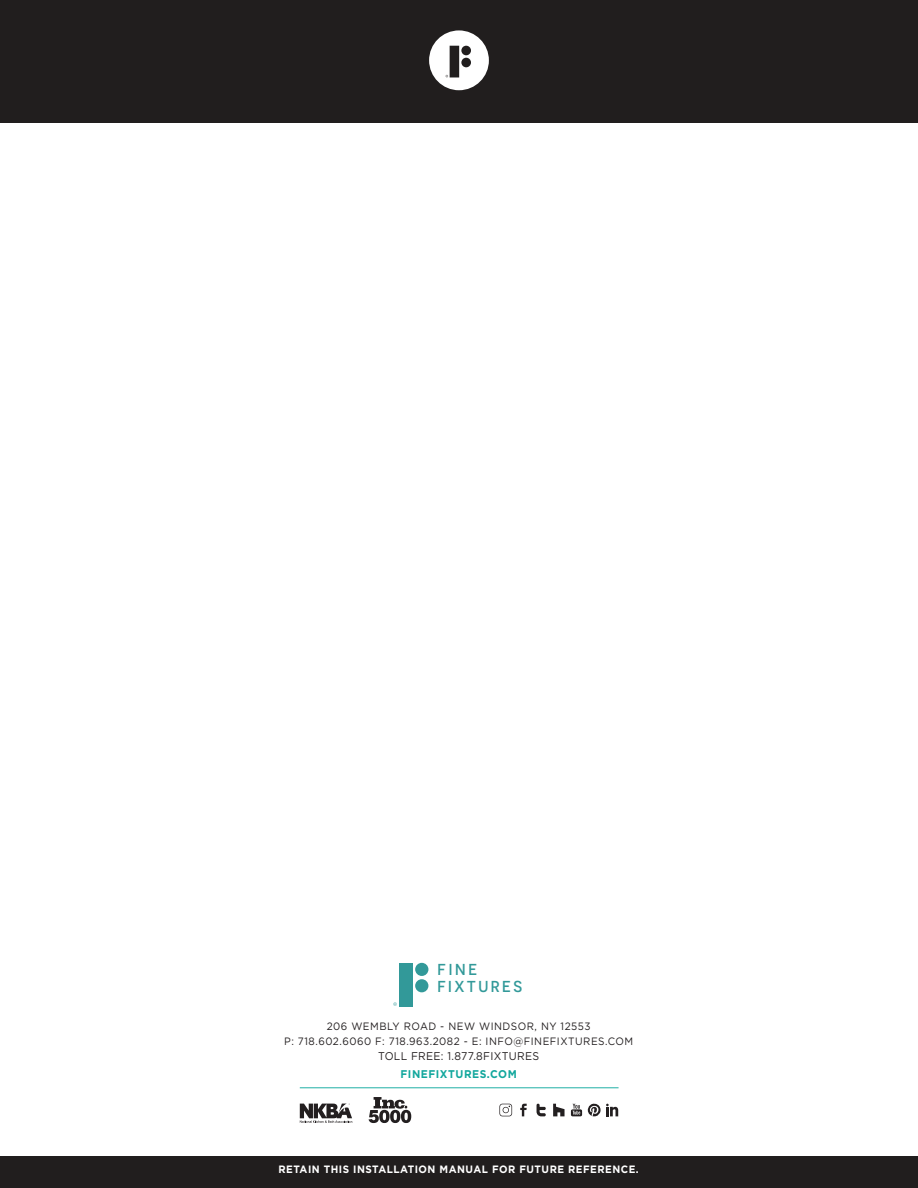
<style>
.page{position:relative;width:918px;height:1188px;background:#fff}
.page>*{position:absolute;margin:0;border:0;box-sizing:border-box;transform-origin:0 0}
.t1{font:500 15.9px/16.5px "Novecentosans";letter-spacing:.155em;color:#329999}
.t2{font:11.25px "Arson Pro";letter-spacing:.03em;color:#231f20;scale:.94 1}
.t3{font:700 11.25px "Arson Pro";letter-spacing:.05em;color:#12a79d;scale:.94 1}
.t4{font:10.65px/15px "Arson Pro";letter-spacing:.05em;color:#231f20;text-align:center;scale:.94 1}
.t5{font:700 10.65px "Arson Pro";letter-spacing:.05em;color:#fff;scale:.94 1}
</style>
<div class="page">
<div style="left:0;top:0;width:918px;height:123px;background:#211e1e"></div>
<div style="left:0;top:1156px;width:918px;height:32px;background:#211e1e"></div>
<div style="left:399px;top:963px;width:13px;height:43px;background:#329999"></div>
<div style="left:415px;top:963px;width:13px;height:13px;background:#329999;border-radius:50%"></div>
<div style="left:415px;top:979px;width:13px;height:13px;background:#329999;border-radius:50%"></div>
<svg style="left:393px;top:1002px;width:4px;height:4px"></svg>
<svg style="left:588px;top:1103px;width:30px;height:14px"></svg>
<svg style="left:520px;top:1104px;width:7px;height:12px"></svg>
<svg style="left:499px;top:1104px;width:13px;height:12px"></svg>
<svg style="left:537px;top:1104px;width:9px;height:12px"></svg>
<svg style="left:571px;top:1104px;width:11px;height:12px"></svg>
<svg style="left:553px;top:1104px;width:12px;height:12px"></svg>
<svg style="left:369px;top:1097px;width:42px;height:26px"></svg>
<svg style="left:300px;top:1104px;width:52px;height:19px"></svg>
<hr style="left:300px;top:1087px;width:319px;height:1px;background:#1fafa5">
<div style="left:429px;top:30px;width:60px;height:60px;background:#fff;border-radius:50%"></div>
<svg style="left:446px;top:46px;width:25px;height:31px"></svg>
<h1 class="t1" style="left:437px;top:961px;width:86px">FINE<br>FIXTURES</h1>
<p class="t4" style="left:284px;top:1019px;width:373px">206 WEMBLY ROAD - NEW WINDSOR, NY 12553<br>P: 718.602.6060 F: 718.963.2082 - E: INFO@FINEFIXTURES.COM</p>
<p class="t2" style="left:378px;top:1050px;width:173px">TOLL FREE: 1.877.8FIXTURES</p>
<p class="t3" style="left:401px;top:1067px;width:125px">FINEFIXTURES.COM</p>
<p class="t5" style="left:279px;top:1163px;width:385px">RETAIN THIS INSTALLATION MANUAL FOR FUTURE REFERENCE.</p>
</div>
